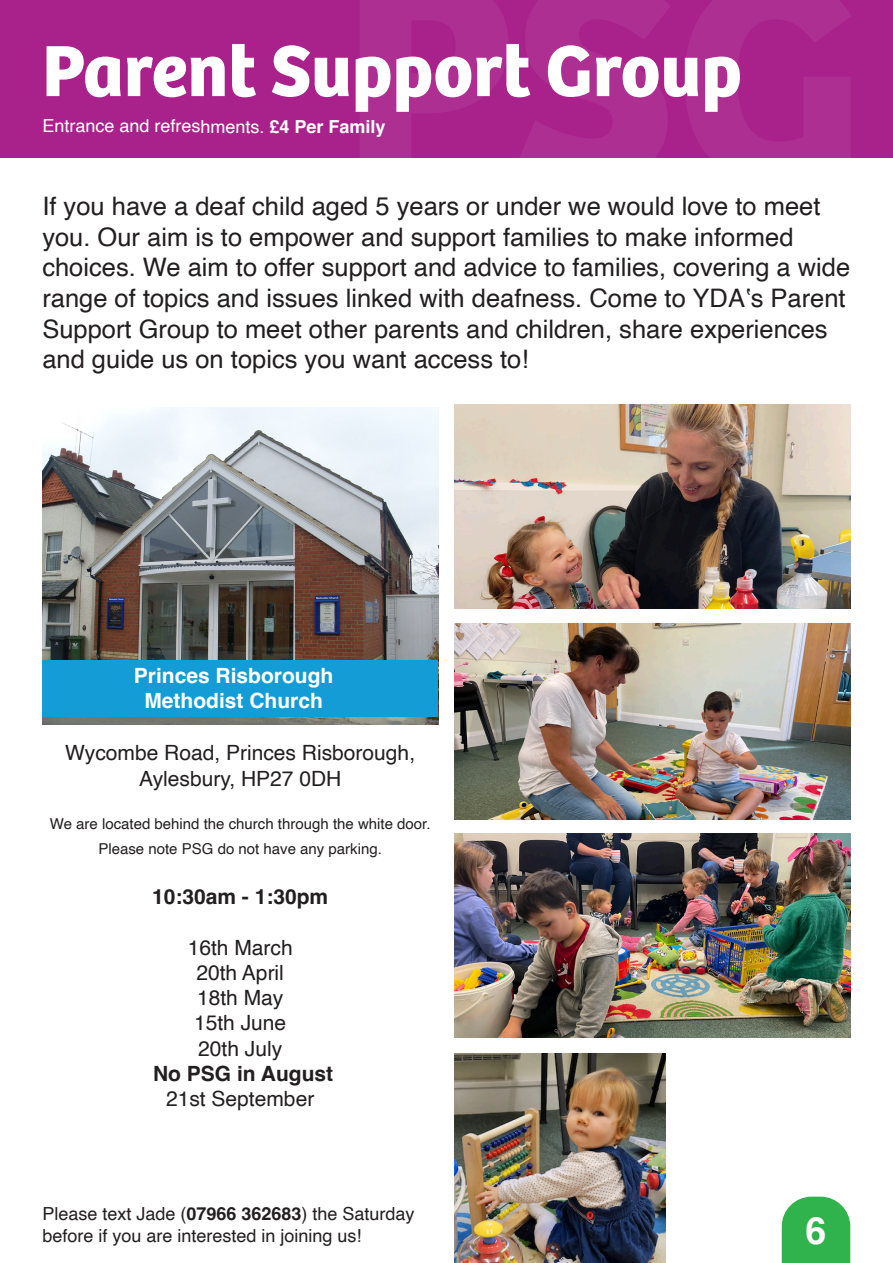
<style>
.page{position:relative;width:893px;height:1263px;background:#fff}
.page>*{position:absolute;margin:0;border:0;box-sizing:border-box;transform-origin:0 0}
.t1{font:700 300px "Bree";color:#fff}
.t2{font:700 75px "Bree";color:#fff}
.t3{font:700 37.5px "Helvetica";color:#fff}
.t4{font:25.5px/30.6px "Helvetica";color:#231f20}
.t5{font:21px "Helvetica";color:#231f20}
.t6{font:700 21px "Helvetica";color:#fff}
.t7{font:700 21px "Helvetica";color:#231f20}
.t8{font:18px "Helvetica";color:#231f20}
.t9{font:18px "Helvetica";letter-spacing:-.005em;color:#fff}
.t10{font:15px/25.2px "Helvetica";color:#231f20;text-align:center}
.s1{font-weight:700}
</style>
<div class="page">
<img style="left:42px;top:408px;width:396px;height:317px">
<div style="left:42px;top:661px;width:396px;height:56px;background:#149cd6"></div>
<div style="left:0;top:0;width:893px;height:158px;background:#a9228c"></div>
<svg style="left:782px;top:1197px;width:68px;height:66px;background:#40b859"></svg>
<img style="left:455px;top:405px;width:395px;height:204px">
<img style="left:455px;top:623px;width:395px;height:196px">
<img style="left:455px;top:834px;width:395px;height:203px">
<img style="left:455px;top:1054px;width:211px;height:209px">
<h1 class="t1" style="left:343px;top:-160px;width:523px">PSG</h1>
<p class="t2" style="left:42px;top:11px;width:701px">Parent Support Group</p>
<p class="t9" style="left:42px;top:112px;width:345px">Entrance and refreshments. <span class="s1">£4 Per Family</span></p>
<p class="t4" style="left:42px;top:192px;width:809px">If you have a deaf child aged 5 years or under we would love to meet you. Our aim is to empower and support families to make informed choices. We aim to offer support and advice to families, covering a wide range of topics and issues linked with deafness. Come to YDA‛s Parent Support Group to meet other parents and children, share experiences and guide us on topics you want access to!</p>
<p class="t6" style="left:134px;top:663px;width:201px">Princes Risborough</p>
<p class="t6" style="left:144px;top:688px;width:180px">Methodist Church</p>
<p class="t5" style="left:65px;top:737px;width:351px">Wycombe Road, Princes Risborough,</p>
<p class="t5" style="left:139px;top:762px;width:204px">Aylesbury, HP27 0DH</p>
<p class="t10" style="left:50px;top:811px;width:382px">We are located behind the church through the white door.<br>Please note PSG do not have any parking.</p>
<p class="t7" style="left:152px;top:884px;width:178px">10:30am - 1:30pm</p>
<p class="t5" style="left:188px;top:931px;width:107px">16th March</p>
<p class="t5" style="left:196px;top:956px;width:89px">20th April</p>
<p class="t5" style="left:197px;top:982px;width:88px">18th May</p>
<p class="t5" style="left:194px;top:1007px;width:94px">15th June</p>
<p class="t5" style="left:198px;top:1032px;width:86px">20th July</p>
<p class="t7" style="left:153px;top:1060px;width:182px">No PSG in August</p>
<p class="t5" style="left:166px;top:1082px;width:150px">21st September</p>
<p class="t8" style="left:42px;top:1200px;width:374px">Please text Jade (<span class="s1">07966 362683</span>) the Saturday</p>
<p class="t8" style="left:42px;top:1221px;width:321px">before if you are interested in joining us!</p>
<p class="t3" style="left:806px;top:1208px;width:22px">6</p>
</div>
